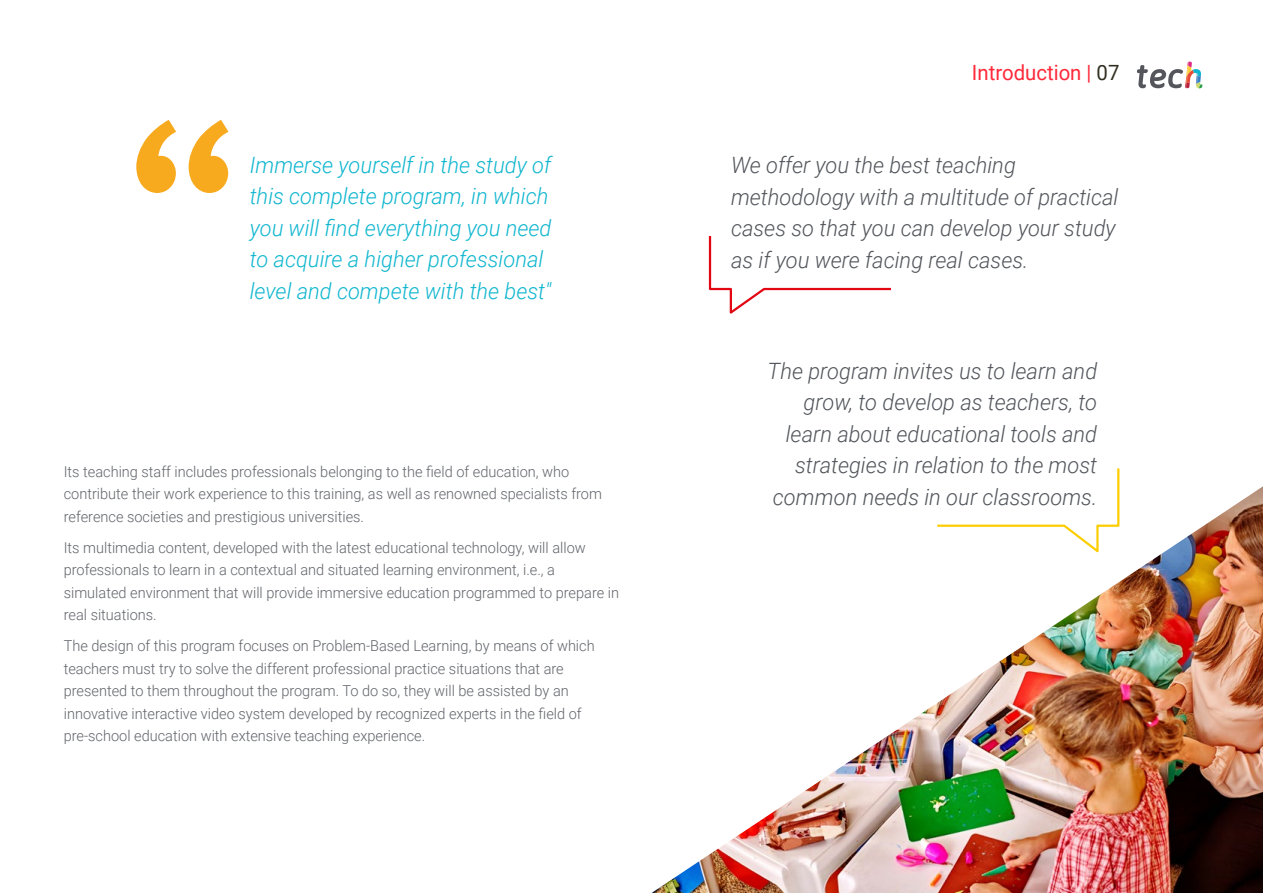
<style>
.page{position:relative;width:1263px;height:893px;background:#fff}
.page>*{position:absolute;margin:0;border:0;box-sizing:border-box;transform-origin:0 0}
.t1{font:italic 300 22.5px/31.5px "Roboto";color:#52555b}
.t2{font:italic 300 22.5px/31.5px "Roboto";color:#0fb6cf}
.t3{font:21px "Roboto";color:#ff293a}
.t4{font:300 15px/22.5px "Roboto";color:#61646a}
.s1{color:#312e20}
</style>
<div class="page">
<svg style="left:1137px;top:62px;width:65px;height:27px"></svg>
<svg style="left:136px;top:120px;width:92px;height:73px"></svg>
<svg style="left:708px;top:236px;width:183px;height:78px"></svg>
<img style="left:651px;top:486px;width:612px;height:407px">
<svg style="left:935px;top:468px;width:185px;height:88px"></svg>
<h2 class="t3" style="left:972px;top:57px;width:149px">Introduction | <span class="s1">07</span></h2>
<h1 class="t2" style="left:250px;top:148px;width:303px">Immerse yourself in the study of this complete program, in which you will find everything you need to acquire a higher professional level and compete with the best"</h1>
<h1 class="t1" style="left:731px;top:149px;width:389px">We offer you the best teaching methodology with a multitude of practical cases so that you can develop your study as if you were facing real cases.</h1>
<p class="t4" style="left:64px;top:460px;width:540px">Its teaching staff includes professionals belonging to the field of education, who contribute their work experience to this training, as well as renowned specialists from reference societies and prestigious universities.</p>
<p class="t4" style="left:64px;top:536px;width:557px">Its multimedia content, developed with the latest educational technology, will allow professionals to learn in a contextual and situated learning environment, i.e., a simulated environment that will provide immersive education programmed to prepare in real situations.</p>
<p class="t4" style="left:64px;top:634px;width:532px">The design of this program focuses on Problem-Based Learning, by means of which teachers must try to solve the different professional practice situations that are presented to them throughout the program. To do so, they will be assisted by an innovative interactive video system developed by recognized experts in the field of pre-school education with extensive teaching experience.</p>
<h1 class="t1" style="left:768px;top:354px;width:331px;text-align:right">The program invites us to learn and grow, to develop as teachers, to learn about educational tools and strategies in relation to the most common needs in our classrooms.</h1>
</div>
